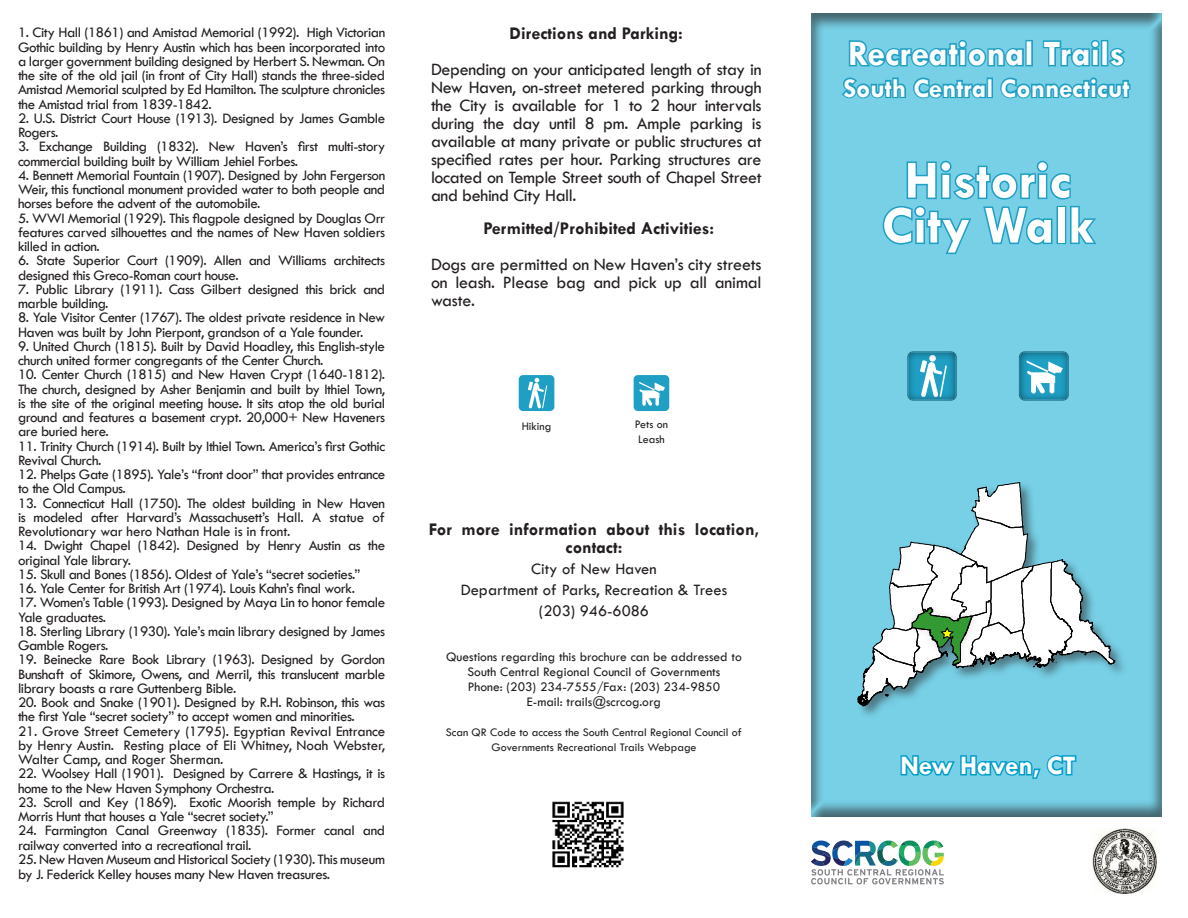
<style>
.page{position:relative;width:1188px;height:918px;background:#fff}
.page>*{position:absolute;margin:0;border:0;box-sizing:border-box;transform-origin:0 0}
.t1{font:700 54px/45px "Tw Cen";color:#fff;text-align:center}
.t2{font:700 36px "Tw Cen";color:#fff}
.t3{font:700 27px "Tw Cen";color:#fff}
.t4{font:18px/18px "Tw Cen";letter-spacing:-.02em;color:#231f20;text-align:justify}
.t5{font:700 18px/18px "Tw Cen";color:#231f20;text-align:center}
.t6{font:16.5px/21px "Tw Cen";color:#231f20;text-align:center}
.t7{font:15px/14.2px "Tw Cen";letter-spacing:-.03em;color:#231f20}
.t8{font:13.5px/15px "Tw Cen";color:#231f20;text-align:center}
.t9{font:12px/15px "Tw Cen";color:#231f20;text-align:center}
</style>
<div class="page">
<svg style="left:811px;top:13px;width:351px;height:804px;background:#72c6db"></svg>
<svg style="left:899px;top:753px;width:179px;height:28px;background:#45bada"></svg>
<svg style="left:881px;top:158px;width:218px;height:98px;background:#60c3dd"></svg>
<svg style="left:847px;top:37px;width:178px;height:32px;background:#50bad7"></svg>
<div style="left:1025px;top:40px;width:8px;height:26px;border:3px solid #1f9fc4"></div>
<svg style="left:1041px;top:37px;width:86px;height:32px;background:#51bbd7"></svg>
<svg style="left:840px;top:76px;width:148px;height:25px;background:#4ab7d4"></svg>
<div style="left:987px;top:78px;width:6px;height:20px;border:3px solid #1f9fc4"></div>
<svg style="left:998px;top:75px;width:134px;height:26px;background:#4cb8d5"></svg>
<img style="left:552px;top:801px;width:72px;height:67px">
<div style="left:841px;top:471px;width:291px;height:245px;background:#77d0e6"></div>
<svg style="left:858px;top:482px;width:257px;height:224px"></svg>
<svg style="left:811px;top:840px;width:133px;height:45px"></svg>
<svg style="left:905px;top:350px;width:52px;height:53px;background:#4eabc6"></svg>
<svg style="left:1017px;top:350px;width:52px;height:53px"></svg>
<div style="left:519px;top:375px;width:35px;height:36px;background:#1f9fc4;border-radius:4px"></div>
<svg style="left:528px;top:378px;width:19px;height:30px"></svg>
<div style="left:634px;top:375px;width:35px;height:36px;background:#1f9fc4;border-radius:4px"></div>
<svg style="left:639px;top:382px;width:26px;height:24px"></svg>
<img style="left:1092px;top:829px;width:65px;height:64px">
<p class="t7" style="left:18px;top:26px;width:369px;text-align:justify">1. City Hall (1861) and Amistad Memorial (1992). High Victorian Gothic building by Henry Austin which has been incorporated into a larger government building designed by Herbert S. Newman. On the site of the old jail (in front of City Hall) stands the three-sided Amistad Memorial sculpted by Ed Hamilton. The sculpture chronicles the Amistad trial from 1839-1842.</p>
<p class="t7" style="left:18px;top:112px;width:369px">2. U.S. District Court House (1913). Designed by James Gamble<br>Rogers.</p>
<p class="t7" style="left:18px;top:139px;width:369px">3. Exchange Building (1832). New Haven’s first multi-story commercial building built by William Jehiel Forbes.</p>
<p class="t7" style="left:18px;top:169px;width:369px;text-align:justify">4. Bennett Memorial Fountain (1907). Designed by John Fergerson Weir, this functional monument provided water to both people and horses before the advent of the automobile.</p>
<p class="t7" style="left:18px;top:211px;width:369px;text-align:justify">5. WWI Memorial (1929). This flagpole designed by Douglas Orr features carved silhouettes and the names of New Haven soldiers killed in action.</p>
<p class="t7" style="left:18px;top:254px;width:369px">6. State Superior Court (1909). Allen and Williams architects designed this Greco-Roman court house.</p>
<p class="t7" style="left:18px;top:282px;width:369px">7. Public Library (1911). Cass Gilbert designed this brick and marble building.</p>
<p class="t7" style="left:18px;top:311px;width:369px">8. Yale Visitor Center (1767). The oldest private residence in New<br>Haven was built by John Pierpont, grandson of a Yale founder.</p>
<p class="t7" style="left:18px;top:340px;width:369px">9. United Church (1815). Built by David Hoadley, this English-style church united former congregants of the Center Church.</p>
<p class="t7" style="left:18px;top:368px;width:369px;text-align:justify">10. Center Church (1815) and New Haven Crypt (1640-1812).<br>The church, designed by Asher Benjamin and built by Ithiel Town, is the site of the original meeting house. It sits atop the old burial ground and features a basement crypt. 20,000+ New Haveners are buried here.</p>
<p class="t7" style="left:18px;top:439px;width:369px">11. Trinity Church (1914). Built by Ithiel Town. America’s first Gothic<br>Revival Church.</p>
<p class="t7" style="left:18px;top:467px;width:369px">12. Phelps Gate (1895). Yale’s “front door” that provides entrance to the Old Campus.</p>
<p class="t7" style="left:18px;top:496px;width:369px;text-align:justify">13. Connecticut Hall (1750). The oldest building in New Haven is modeled after Harvard’s Massachusett’s Hall. A statue of Revolutionary war hero Nathan Hale is in front.</p>
<p class="t7" style="left:18px;top:539px;width:369px">14. Dwight Chapel (1842). Designed by Henry Austin as the original Yale library.</p>
<p class="t7" style="left:18px;top:567px;width:344px">15. Skull and Bones (1856). Oldest of Yale’s “secret societies.”</p>
<p class="t7" style="left:18px;top:581px;width:339px">16. Yale Center for British Art (1974). Louis Kahn’s final work.</p>
<p class="t7" style="left:18px;top:595px;width:369px">17. Women’s Table (1993). Designed by Maya Lin to honor female<br>Yale graduates.</p>
<p class="t7" style="left:18px;top:624px;width:369px">18. Sterling Library (1930). Yale’s main library designed by James<br>Gamble Rogers.</p>
<p class="t7" style="left:18px;top:652px;width:369px;text-align:justify">19. Beinecke Rare Book Library (1963). Designed by Gordon Bunshaft of Skimore, Owens, and Merril, this translucent marble library boasts a rare Guttenberg Bible.</p>
<p class="t7" style="left:18px;top:696px;width:369px">20. Book and Snake (1901). Designed by R.H. Robinson, this was the first Yale “secret society” to accept women and minorities.</p>
<p class="t7" style="left:18px;top:724px;width:369px;text-align:justify">21. Grove Street Cemetery (1795). Egyptian Revival Entrance by Henry Austin. Resting place of Eli Whitney, Noah Webster, Walter Camp, and Roger Sherman.</p>
<p class="t7" style="left:18px;top:767px;width:369px">22. Woolsey Hall (1901). Designed by Carrere &amp; Hastings, it is home to the New Haven Symphony Orchestra.</p>
<p class="t7" style="left:18px;top:795px;width:369px">23. Scroll and Key (1869). Exotic Moorish temple by Richard<br>Morris Hunt that houses a Yale “secret society.”</p>
<p class="t7" style="left:18px;top:824px;width:369px">24. Farmington Canal Greenway (1835). Former canal and railway converted into a recreational trail.</p>
<p class="t7" style="left:18px;top:852px;width:369px;line-height:15px">25. New Haven Museum and Historical Society (1930). This museum by J. Federick Kelley houses many New Haven treasures.</p>
<p class="t5" style="left:510px;top:25px;width:175px">Directions and Parking:</p>
<p class="t4" style="left:431px;top:61px;width:332px">Depending on your anticipated length of stay in New Haven, on-street metered parking through the City is available for 1 to 2 hour intervals during the day until 8 pm. Ample parking is available at many private or public structures at specified rates per hour. Parking structures are located on Temple Street south of Chapel Street and behind City Hall.</p>
<p class="t5" style="left:483px;top:220px;width:232px">Permitted/Prohibited Activities:</p>
<p class="t4" style="left:431px;top:256px;width:332px">Dogs are permitted on New Haven’s city streets on leash. Please bag and pick up all animal waste.</p>
<p class="t9" style="left:522px;top:419px;width:31px">Hiking</p>
<p class="t9" style="left:635px;top:416px;width:35px;text-align:left">Pets on<br>Leash</p>
<p class="t5" style="left:429px;top:521px;width:332px">For more information about this location, contact:</p>
<p class="t6" style="left:461px;top:559px;width:268px">City of New Haven<br>Department of Parks, Recreation &amp; Trees (203) 946-6086</p>
<p class="t8" style="left:446px;top:650px;width:297px">Questions regarding this brochure can be addressed to South Central Regional Council of Governments<br>Phone: (203) 234-7555/Fax: (203) 234-9850<br>E-mail: trails@scrcog.org</p>
<p class="t9" style="left:446px;top:725px;width:298px">Scan QR Code to access the South Central Regional Council of<br>Governments Recreational Trails Webpage</p>
<h2 class="t2" style="left:848px;top:38px;width:278px">Recreational Trails</h2>
<h3 class="t3" style="left:843px;top:76px;width:288px">South Central Connecticut</h3>
<h1 class="t1" style="left:882px;top:160px;width:214px">Historic<br>City Walk</h1>
<h3 class="t3" style="left:900px;top:754px;width:177px">New Haven, CT</h3>
</div>
